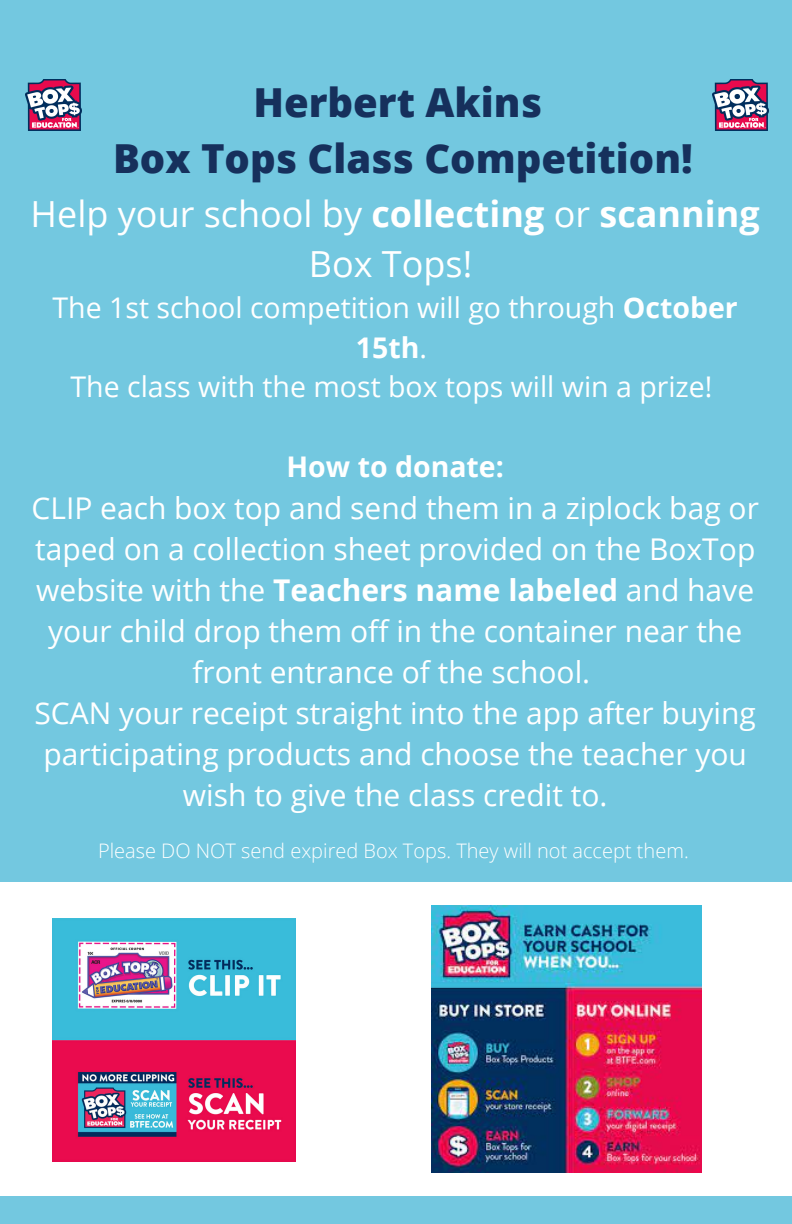
<style>
.page{position:relative;width:792px;height:1224px;background:#73c8e0}
.page>*{position:absolute;margin:0;border:0;box-sizing:border-box;transform-origin:0 0}
.t1{font:800 40px "Open Sans";color:#16305c}
.t2{font:36px/49.8px "Open Sans";color:#fff;text-align:center}
.t3{font:30px/41px "Open Sans";color:#fff;text-align:center}
.t4{font:28.4px/39.8px "Open Sans";color:#fff;text-align:center}
.t5{font:700 28.4px "Open Sans";color:#fff}
.t6{font:300 20px "Open Sans";color:#fff}
.s1{font-weight:700}
</style>
<div class="page">
<div style="left:0;top:883px;width:792px;height:313px;background:#fff"></div>
<img style="left:431px;top:906px;width:270px;height:267px">
<img style="left:53px;top:918px;width:243px;height:243px">
<img style="left:26px;top:79px;width:55px;height:51px">
<img style="left:713px;top:79px;width:55px;height:51px">
<p class="t1" style="left:253px;top:74px;width:290px">Herbert Akins</p>
<p class="t1" style="left:113px;top:130px;width:581px">Box Tops Class Competition!</p>
<p class="t2" style="left:31px;top:188px;width:731px">Help your school by <span class="s1">collecting</span> or <span class="s1">scanning<br></span>Box Tops!</p>
<p class="t4" style="left:53px;top:287px;width:687px">The 1st school competition will go through <span class="s1">October<br>15th</span>.</p>
<p class="t4" style="left:71px;top:366px;width:643px">The class with the most box tops will win a prize!</p>
<p class="t5" style="left:287px;top:447px;width:219px">How to donate:</p>
<p class="t3" style="left:32px;top:487px;width:729px">CLIP each box top and send them in a ziplock bag or taped on a collection sheet provided on the BoxTop website with the <span class="s1">Teachers name labeled</span> and have your child drop them off in the container near the front entrance of the school.</p>
<p class="t3" style="left:34px;top:692px;width:723px">SCAN your receipt straight into the app after buying participating products and choose the teacher you wish to give the class credit to.</p>
<p class="t6" style="left:98px;top:836px;width:592px">Please DO NOT send expired Box Tops. They will not accept them.</p>
</div>
